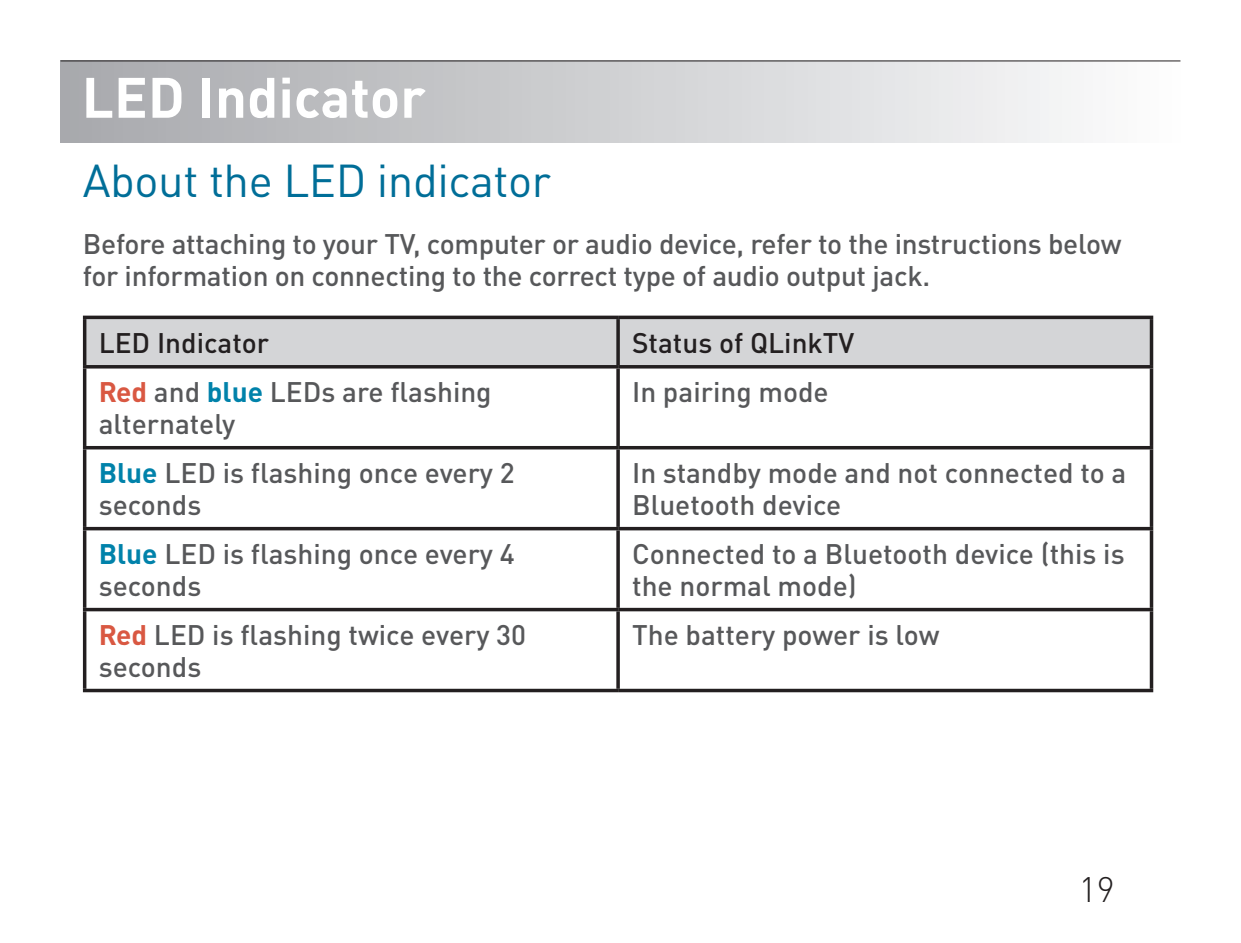
<style>
.page{position:relative;width:1241px;height:943px;background:#fff}
.page>*{position:absolute;margin:0;border:0;box-sizing:border-box;transform-origin:0 0}
.t1{font:700 56px "DINOT";color:#fff}
.t2{font:45.5px "DINOT";letter-spacing:-.01em;color:#006e98}
.t3{font:300 35px "DINOT";color:#231f20}
.t4{font:500 28px/31.5px "DINOT";color:#57585a}
.t5{font:500 28px "DINOT";color:#231f20}
.s1{font-weight:700;color:#d95842}
.s2{font-weight:700;color:#0082aa}
</style>
<div class="page">
<div style="left:60px;top:60px;width:1120px;height:82px;background:linear-gradient(to right,#a7a8ac,#fcfcfd)"></div>
<hr style="left:60px;top:60px;width:1120px;height:2px;background:#231f20">
<div style="left:86px;top:319px;width:1063px;height:46px;background:#d4d5d7"></div>
<svg style="left:83px;top:315px;width:535px;height:4px;background:#454142"></svg>
<hr style="left:83px;top:319px;width:3px;height:46px;background:#231f20">
<svg style="left:618px;top:315px;width:534px;height:4px;background:#454142"></svg>
<hr style="left:616px;top:319px;width:3px;height:46px;background:#231f20">
<hr style="left:1149px;top:319px;width:3px;height:46px;background:#231f20">
<hr style="left:83px;top:365px;width:535px;height:3px;background:#231f20">
<hr style="left:83px;top:368px;width:3px;height:78px;background:#231f20">
<hr style="left:618px;top:365px;width:534px;height:3px;background:#231f20">
<hr style="left:616px;top:368px;width:3px;height:78px;background:#231f20">
<hr style="left:1149px;top:368px;width:3px;height:78px;background:#231f20">
<hr style="left:83px;top:446px;width:535px;height:3px;background:#231f20">
<hr style="left:83px;top:449px;width:3px;height:78px;background:#231f20">
<hr style="left:618px;top:446px;width:534px;height:3px;background:#231f20">
<hr style="left:616px;top:449px;width:3px;height:78px;background:#231f20">
<hr style="left:1149px;top:449px;width:3px;height:78px;background:#231f20">
<hr style="left:83px;top:527px;width:535px;height:3px;background:#231f20">
<hr style="left:83px;top:530px;width:3px;height:78px;background:#231f20">
<hr style="left:618px;top:527px;width:534px;height:3px;background:#231f20">
<hr style="left:616px;top:530px;width:3px;height:78px;background:#231f20">
<hr style="left:1149px;top:530px;width:3px;height:78px;background:#231f20">
<hr style="left:83px;top:608px;width:535px;height:3px;background:#231f20">
<hr style="left:83px;top:611px;width:3px;height:77px;background:#231f20">
<hr style="left:618px;top:608px;width:534px;height:3px;background:#231f20">
<hr style="left:616px;top:611px;width:3px;height:77px;background:#231f20">
<hr style="left:1149px;top:611px;width:3px;height:77px;background:#231f20">
<svg style="left:83px;top:688px;width:535px;height:4px;background:#4c494a"></svg>
<svg style="left:618px;top:688px;width:534px;height:4px;background:#4d4a4a"></svg>
<h1 class="t1" style="left:82px;top:61px;width:345px">LED Indicator</h1>
<h2 class="t2" style="left:83px;top:152px;width:469px">About the LED indicator</h2>
<p class="t4" style="left:83px;top:228px;width:1040px">Before attaching to your TV, computer or audio device, refer to the instructions below for information on connecting to the correct type of audio output jack.</p>
<p class="t5" style="left:99px;top:325px;width:172px">LED Indicator</p>
<p class="t5" style="left:632px;top:325px;width:224px">Status of QLinkTV</p>
<p class="t4" style="left:99px;top:375px;width:394px"><span class="s1">Red</span> and <span class="s2">blue</span> LEDs are flashing alternately</p>
<p class="t4" style="left:632px;top:375px;width:198px">In pairing mode</p>
<p class="t4" style="left:99px;top:456px;width:417px"><span class="s2">Blue</span> LED is flashing once every 2 seconds</p>
<p class="t4" style="left:632px;top:456px;width:496px">In standby mode and not connected to a<br>Bluetooth device</p>
<p class="t4" style="left:99px;top:537px;width:417px"><span class="s2">Blue</span> LED is flashing once every 4 seconds</p>
<p class="t4" style="left:632px;top:537px;width:494px">Connected to a Bluetooth device (this is the normal mode)</p>
<p class="t4" style="left:99px;top:618px;width:429px"><span class="s1">Red</span> LED is flashing twice every 30 seconds</p>
<p class="t4" style="left:632px;top:618px;width:309px">The battery power is low</p>
<p class="t3" style="left:1078px;top:867px;width:37px">19</p>
</div>
